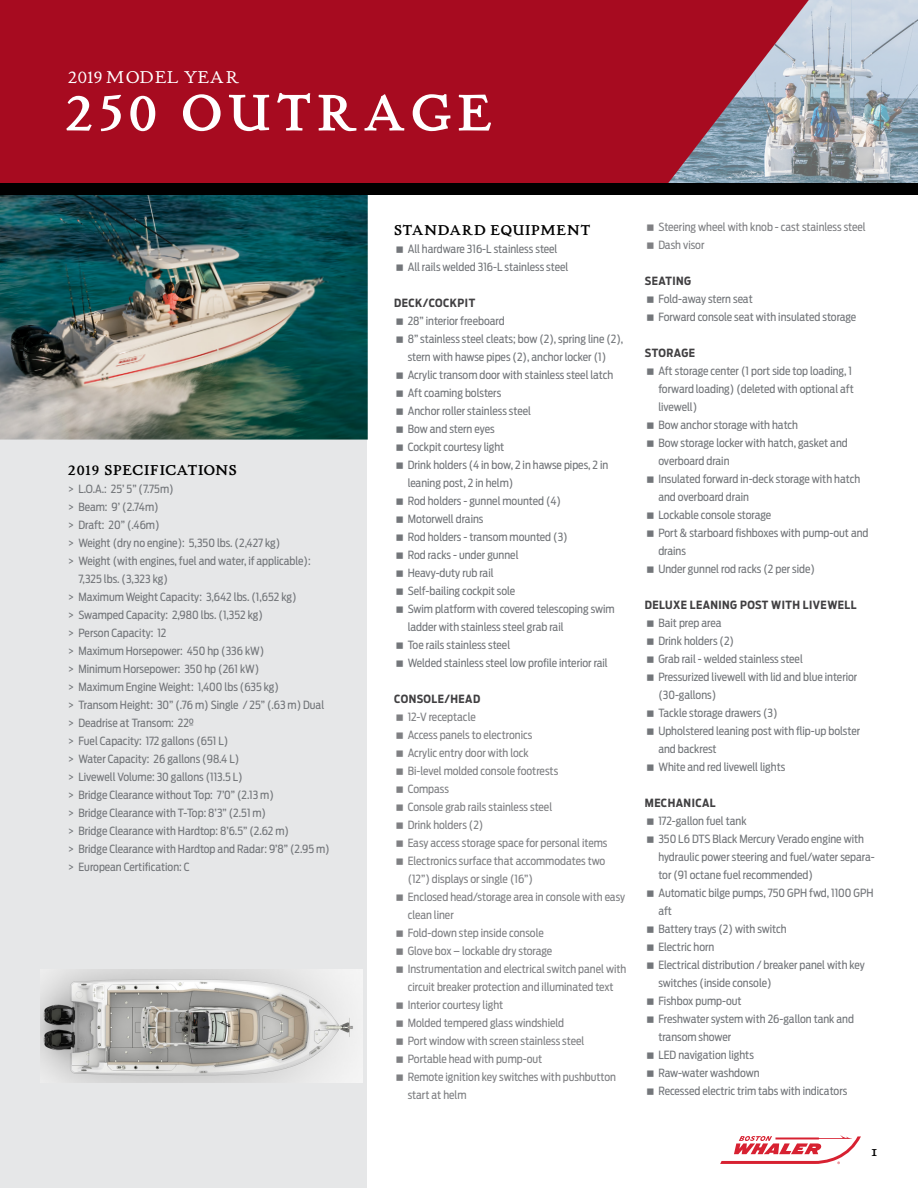
<style>
.page{position:relative;width:918px;height:1188px;background:#fff}
.page>*{position:absolute;margin:0;border:0;box-sizing:border-box;transform-origin:0 0}
.t1{font:700 54px "Stickley Text Pro Next";letter-spacing:.1em;color:#fff}
.t2{font:18px "Stickley Text Pro Next";letter-spacing:.02em;color:#fff}
.t3{font:18px "Stickley Text Pro Next";color:#000}
.t4{font:700 15px "Stickley Text Pro Next";letter-spacing:.05em;color:#000}
.t5{font:11.25px/18px "Antenna Cond";color:#73767a}
.t6{font:11.25px/18px "Antenna Cond";color:#7f8083}
.t7{font:700 11.25px "Antenna Cond";letter-spacing:.04em;color:#414042}
</style>
<div class="page">
<img style="left:819px;top:0;width:99px;height:183px">
<svg style="left:720px;top:1135px;width:141px;height:29px"></svg>
<svg style="left:0;top:0;width:819px;height:183px;background:#a61b2f"></svg>
<div style="left:0;top:183px;width:918px;height:12px;background:#000"></div>
<div style="left:0;top:439px;width:367px;height:749px;background:#e6e7e8"></div>
<img style="left:0;top:195px;width:368px;height:245px">
<img style="left:40px;top:969px;width:323px;height:113px">
<h2 class="t2" style="left:68px;top:65px;width:173px">2019 MODEL YEAR</h2>
<h1 class="t1" style="left:65px;top:82px;width:429px">250 OUTRAGE</h1>
<h3 class="t4" style="left:68px;top:461px;width:171px">2019 SPECIFICATIONS</h3>
<p class="t5" style="left:68px;top:480px;width:107px">&gt; L.O.A.: 25’ 5” (7.75m)</p>
<p class="t5" style="left:68px;top:498px;width:92px">&gt; Beam: 9’ (2.74m)</p>
<p class="t5" style="left:68px;top:516px;width:93px">&gt; Draft: 20” (.46m)</p>
<p class="t5" style="left:68px;top:534px;width:214px">&gt; Weight (dry no engine): 5,350 lbs. (2,427 kg)</p>
<p class="t5" style="left:68px;top:552px;width:244px">&gt; Weight (with engines, fuel and water, if applicable):</p>
<p class="t5" style="left:78px;top:570px;width:91px">7,325 lbs. (3,323 kg)</p>
<p class="t5" style="left:68px;top:588px;width:230px">&gt; Maximum Weight Capacity: 3,642 lbs. (1,652 kg)</p>
<p class="t5" style="left:68px;top:606px;width:197px">&gt; Swamped Capacity: 2,980 lbs. (1,352 kg)</p>
<p class="t5" style="left:68px;top:624px;width:100px">&gt; Person Capacity: 12</p>
<p class="t5" style="left:68px;top:642px;width:198px">&gt; Maximum Horsepower: 450 hp (336 kW)</p>
<p class="t5" style="left:68px;top:660px;width:193px">&gt; Minimum Horsepower: 350 hp (261 kW)</p>
<p class="t5" style="left:68px;top:678px;width:213px">&gt; Maximum Engine Weight: 1,400 lbs (635 kg)</p>
<p class="t5" style="left:68px;top:696px;width:258px">&gt; Transom Height: 30” (.76 m) Single / 25” (.63 m) Dual</p>
<p class="t5" style="left:68px;top:714px;width:128px">&gt; Deadrise at Transom: 22º</p>
<p class="t5" style="left:68px;top:732px;width:162px">&gt; Fuel Capacity: 172 gallons (651 L)</p>
<p class="t5" style="left:68px;top:750px;width:173px">&gt; Water Capacity: 26 gallons (98.4 L)</p>
<p class="t5" style="left:68px;top:768px;width:176px">&gt; Livewell Volume: 30 gallons (113.5 L)</p>
<p class="t5" style="left:68px;top:786px;width:207px">&gt; Bridge Clearance without Top: 7’0” (2.13 m)</p>
<p class="t5" style="left:68px;top:804px;width:200px">&gt; Bridge Clearance with T-Top: 8’3” (2.51 m)</p>
<p class="t5" style="left:68px;top:822px;width:223px">&gt; Bridge Clearance with Hardtop: 8’6.5” (2.62 m)</p>
<p class="t5" style="left:68px;top:840px;width:263px">&gt; Bridge Clearance with Hardtop and Radar: 9’8” (2.95 m)</p>
<p class="t5" style="left:68px;top:858px;width:123px">&gt; European Certification: C</p>
<h3 class="t4" style="left:394px;top:221px;width:198px">STANDARD EQUIPMENT</h3>
<p class="t5" style="left:408px;top:240px;width:162px">All hardware 316-L stainless steel<br>All rails welded 316-L stainless steel</p>
<p class="t7" style="left:394px;top:296px;width:83px">DECK/COCKPIT</p>
<p class="t5" style="left:408px;top:312px;width:217px">28” interior freeboard<br>8” stainless steel cleats; bow (2), spring line (2), stern with hawse pipes (2), anchor locker (1)<br>Acrylic transom door with stainless steel latch<br>Aft coaming bolsters<br>Anchor roller stainless steel<br>Bow and stern eyes<br>Cockpit courtesy light<br>Drink holders (4 in bow, 2 in hawse pipes, 2 in leaning post, 2 in helm)<br>Rod holders - gunnel mounted (4)<br>Motorwell drains<br>Rod holders - transom mounted (3)<br>Rod racks - under gunnel<br>Heavy-duty rub rail<br>Self-bailing cockpit sole<br>Swim platform with covered telescoping swim ladder with stainless steel grab rail<br>Toe rails stainless steel<br>Welded stainless steel low profile interior rail</p>
<p class="t7" style="left:394px;top:692px;width:88px">CONSOLE/HEAD</p>
<p class="t6" style="left:408px;top:708px;width:220px">12-V receptacle<br>Access panels to electronics<br>Acrylic entry door with lock<br>Bi-level molded console footrests<br>Compass<br>Console grab rails stainless steel<br>Drink holders (2)<br>Easy access storage space for personal items<br>Electronics surface that accommodates two (12”) displays or single (16”)<br>Enclosed head/storage area in console with easy clean liner<br>Fold-down step inside console<br>Glove box – lockable dry storage<br>Instrumentation and electrical switch panel with circuit breaker protection and illuminated text<br>Interior courtesy light<br>Molded tempered glass windshield<br>Port window with screen stainless steel<br>Portable head with pump-out<br>Remote ignition key switches with pushbutton start at helm</p>
<p class="t6" style="left:658px;top:218px;width:209px">Steering wheel with knob - cast stainless steel<br>Dash visor</p>
<p class="t7" style="left:645px;top:275px;width:48px">SEATING</p>
<p class="t5" style="left:658px;top:290px;width:199px">Fold-away stern seat<br>Forward console seat with insulated storage</p>
<p class="t7" style="left:645px;top:347px;width:52px">STORAGE</p>
<p class="t5" style="left:658px;top:362px;width:212px">Aft storage center (1 port side top loading, 1 forward loading) (deleted with optional aft livewell)<br>Bow anchor storage with hatch<br>Bow storage locker with hatch, gasket and overboard drain<br>Insulated forward in-deck storage with hatch and overboard drain<br>Lockable console storage<br>Port &amp; starboard fishboxes with pump-out and drains<br>Under gunnel rod racks (2 per side)</p>
<p class="t7" style="left:645px;top:599px;width:213px">DELUXE LEANING POST WITH LIVEWELL</p>
<p class="t5" style="left:658px;top:614px;width:203px">Bait prep area<br>Drink holders (2)<br>Grab rail - welded stainless steel<br>Pressurized livewell with lid and blue interior (30-gallons)<br>Tackle storage drawers (3)<br>Upholstered leaning post with flip-up bolster and backrest<br>White and red livewell lights</p>
<p class="t7" style="left:645px;top:797px;width:72px">MECHANICAL</p>
<p class="t5" style="left:658px;top:812px;width:218px">172-gallon fuel tank<br>350 L6 DTS Black Mercury Verado engine with hydraulic power steering and fuel/water separa&shy;tor (91 octane fuel recommended)<br>Automatic bilge pumps, 750 GPH fwd, 1100 GPH aft<br>Battery trays (2) with switch<br>Electric horn<br>Electrical distribution / breaker panel with key switches (inside console)<br>Fishbox pump-out<br>Freshwater system with 26-gallon tank and transom shower<br>LED navigation lights<br>Raw-water washdown<br>Recessed electric trim tabs with indicators</p>
<h2 class="t3" style="left:871px;top:1138px;width:8px">1</h2>
</div>
